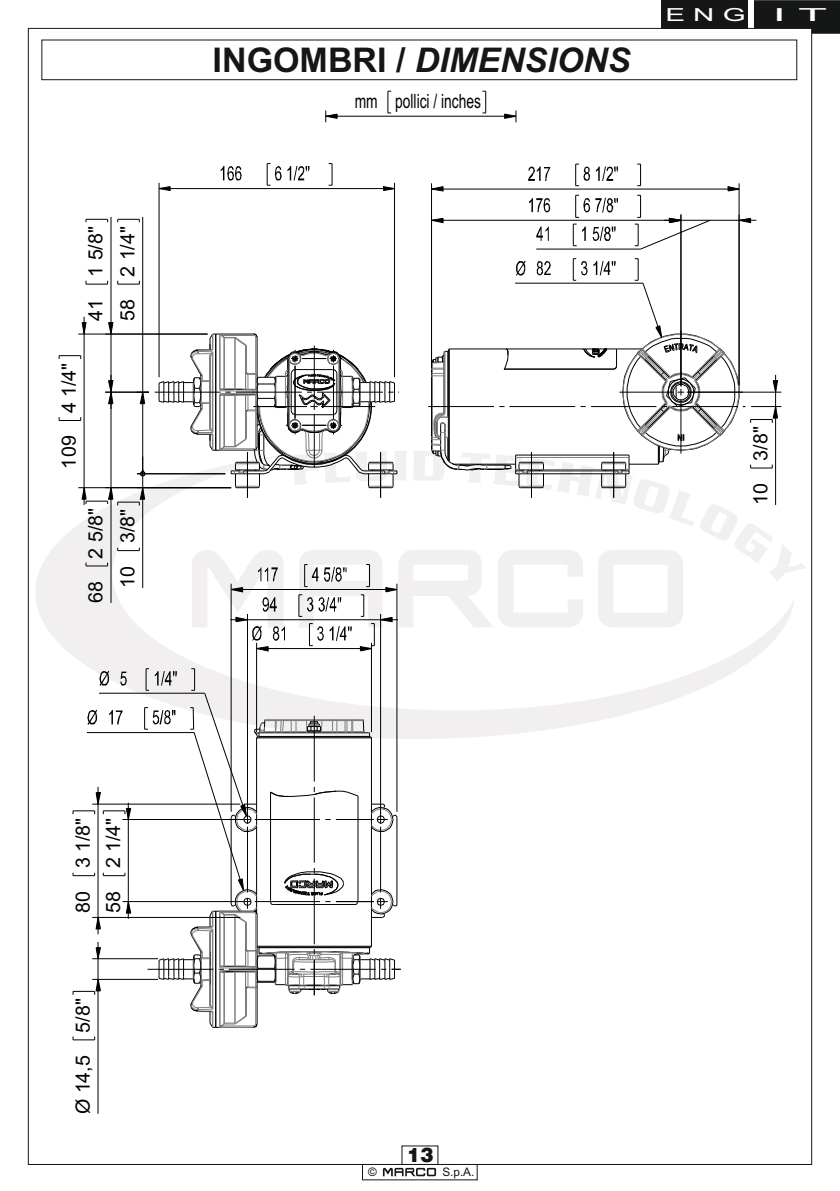
<style>
.page{position:relative;width:840px;height:1191px;background:#fff}
.page>*{position:absolute;margin:0;border:0;box-sizing:border-box;transform-origin:0 0}
.t1{font:italic 700 34px "Arial";color:#151616}
.t2{font:900 20px "Swiss 721 BT";color:#151616}
.t3{font:19.6px "Arial";color:#000}
.t4{font:19.6px "Arial";color:#000;scale:.7 1}
.t5{font:18px "Arial";color:#fff;scale:1.64 1}
.t6{font:18px "Arial";color:#fff;scale:2.62 1}
.t7{font:11.8px "Arial";color:#151616}
.s1{font-style:normal}
</style>
<div class="page">
<div style="left:362px;top:1164px;width:115px;height:16px;border:1px solid #151616"></div>
<svg style="left:382px;top:1167px;width:54px;height:9px"></svg>
<svg style="left:68px;top:651px;width:347px;height:88px"></svg>
<svg style="left:415px;top:601px;width:379px;height:138px"></svg>
<svg style="left:777px;top:544px;width:29px;height:37px"></svg>
<div style="left:42px;top:40px;width:754px;height:40px;border:1px solid #151616"></div>
<svg style="left:387px;top:91px;width:4px;height:23px"></svg>
<svg style="left:482px;top:91px;width:4px;height:23px"></svg>
<svg style="left:325px;top:111px;width:12px;height:11px"></svg>
<svg style="left:504px;top:111px;width:12px;height:11px"></svg>
<hr style="left:325px;top:116px;width:190px;height:1px;background:#000">
<svg style="left:753px;top:0;width:86px;height:34px;background:#303131"></svg>
<div style="left:661px;top:0;width:86px;height:28px;background:#151616"></div>
<svg style="left:117px;top:219px;width:23px;height:3px"></svg>
<hr style="left:142px;top:217px;width:1px;height:175px;background:#000">
<svg style="left:86px;top:219px;width:22px;height:3px"></svg>
<hr style="left:111px;top:217px;width:1px;height:117px;background:#000">
<svg style="left:158px;top:186px;width:12px;height:5px"></svg>
<svg style="left:383px;top:186px;width:11px;height:5px"></svg>
<svg style="left:328px;top:163px;width:4px;height:23px"></svg>
<hr style="left:159px;top:183px;width:1px;height:194px;background:#000">
<hr style="left:394px;top:183px;width:1px;height:194px;background:#000">
<hr style="left:159px;top:188px;width:235px;height:1px;background:#000">
<svg style="left:220px;top:166px;width:21px;height:14px"></svg>
<svg style="left:267px;top:163px;width:14px;height:23px"></svg>
<svg style="left:287px;top:166px;width:22px;height:14px"></svg>
<hr style="left:247px;top:614px;width:1px;height:199px;background:#000">
<hr style="left:380px;top:614px;width:1px;height:199px;background:#000">
<hr style="left:231px;top:584px;width:1px;height:228px;background:#000">
<hr style="left:396px;top:584px;width:1px;height:228px;background:#000">
<svg style="left:103px;top:872px;width:22px;height:4px"></svg>
<hr style="left:122px;top:901px;width:119px;height:1px;background:#000">
<hr style="left:122px;top:819px;width:119px;height:1px;background:#000">
<svg style="left:126px;top:901px;width:5px;height:18px"></svg>
<hr style="left:128px;top:819px;width:1px;height:82px;background:#000">
<svg style="left:73px;top:872px;width:22px;height:4px"></svg>
<hr style="left:92px;top:917px;width:148px;height:1px;background:#000">
<hr style="left:92px;top:803px;width:148px;height:1px;background:#000">
<svg style="left:95px;top:917px;width:6px;height:17px"></svg>
<hr style="left:98px;top:804px;width:1px;height:113px;background:#000">
<svg style="left:73px;top:787px;width:58px;height:33px"></svg>
<svg style="left:99px;top:670px;width:10px;height:16px"></svg>
<svg style="left:120px;top:671px;width:7px;height:14px"></svg>
<svg style="left:87px;top:709px;width:10px;height:16px"></svg>
<svg style="left:109px;top:710px;width:13px;height:14px"></svg>
<svg style="left:73px;top:1036px;width:22px;height:4px"></svg>
<hr style="left:92px;top:958px;width:66px;height:1px;background:#000">
<hr style="left:92px;top:979px;width:66px;height:1px;background:#000">
<svg style="left:73px;top:942px;width:28px;height:52px"></svg>
<hr style="left:98px;top:979px;width:1px;height:134px;background:#000">
<hr style="left:256px;top:643px;width:1px;height:89px;background:#000">
<hr style="left:371px;top:643px;width:1px;height:89px;background:#000">
<hr style="left:99px;top:693px;width:105px;height:1px;background:#000">
<hr style="left:87px;top:732px;width:107px;height:1px;background:#000">
<svg style="left:144px;top:668px;width:256px;height:360px"></svg>
<svg style="left:432px;top:218px;width:11px;height:5px"></svg>
<hr style="left:431px;top:220px;width:249px;height:1px;background:#000">
<svg style="left:529px;top:198px;width:21px;height:15px"></svg>
<svg style="left:575px;top:195px;width:14px;height:23px"></svg>
<svg style="left:595px;top:198px;width:22px;height:15px"></svg>
<hr style="left:680px;top:214px;width:1px;height:172px;background:#000">
<hr style="left:680px;top:220px;width:58px;height:1px;background:#000">
<svg style="left:739px;top:218px;width:17px;height:5px"></svg>
<svg style="left:634px;top:195px;width:76px;height:55px"></svg>
<hr style="left:536px;top:249px;width:104px;height:1px;background:#000">
<svg style="left:536px;top:226px;width:12px;height:15px"></svg>
<svg style="left:572px;top:224px;width:13px;height:22px"></svg>
<svg style="left:592px;top:226px;width:23px;height:15px"></svg>
<svg style="left:727px;top:186px;width:11px;height:5px"></svg>
<svg style="left:432px;top:186px;width:11px;height:5px"></svg>
<svg style="left:637px;top:164px;width:4px;height:22px"></svg>
<hr style="left:738px;top:183px;width:1px;height:202px;background:#000">
<hr style="left:431px;top:183px;width:1px;height:185px;background:#000">
<hr style="left:431px;top:189px;width:307px;height:1px;background:#000">
<svg style="left:528px;top:166px;width:22px;height:15px"></svg>
<svg style="left:575px;top:164px;width:14px;height:22px"></svg>
<svg style="left:595px;top:166px;width:22px;height:15px"></svg>
<hr style="left:750px;top:406px;width:30px;height:1px;background:#000">
<hr style="left:686px;top:392px;width:94px;height:1px;background:#000">
<svg style="left:35px;top:258px;width:742px;height:393px"></svg>
<hr style="left:531px;top:452px;width:1px;height:46px;background:#000">
<hr style="left:613px;top:452px;width:1px;height:46px;background:#000">
<p class="t3" style="left:88px;top:321px;width:97px;rotate:-90deg">41 1 5/8"</p>
<p class="t3" style="left:62px;top:468px;width:107px;rotate:-90deg">109 4 1/4"</p>
<p class="t3" style="left:88px;top:603px;width:97px;rotate:-90deg">68 2 5/8"</p>
<p class="t3" style="left:120px;top:321px;width:97px;rotate:-90deg">58 2 1/4"</p>
<p class="t3" style="left:120px;top:588px;width:80px;rotate:-90deg">10 3/8"</p>
<h1 class="t1" style="left:212px;top:47px;width:419px"><span class="s1">INGOMBRI /</span> DIMENSIONS</h1>
<p class="t4" style="left:354px;top:94px;width:182px">mm pollici / inches</p>
<p class="t5" style="left:665px;top:8px;width:50px">E N G</p>
<p class="t6" style="left:772px;top:8px;width:22px">I T</p>
<p class="t3" style="left:752px;top:505px;width:80px;rotate:-90deg">10 3/8"</p>
<p class="t3" style="left:75px;top:913px;width:97px;rotate:-90deg">80 3 1/8"</p>
<p class="t3" style="left:106px;top:913px;width:97px;rotate:-90deg">58 2 1/4"</p>
<p class="t3" style="left:75px;top:1113px;width:117px;rotate:-90deg">Ø 14,5 5/8"</p>
<p class="t2" style="left:407px;top:1147px;width:28px">13</p>
<p class="t7" style="left:368px;top:1167px;width:10px">©</p>
<p class="t7" style="left:442px;top:1167px;width:34px">S.p.A.</p>
</div>
